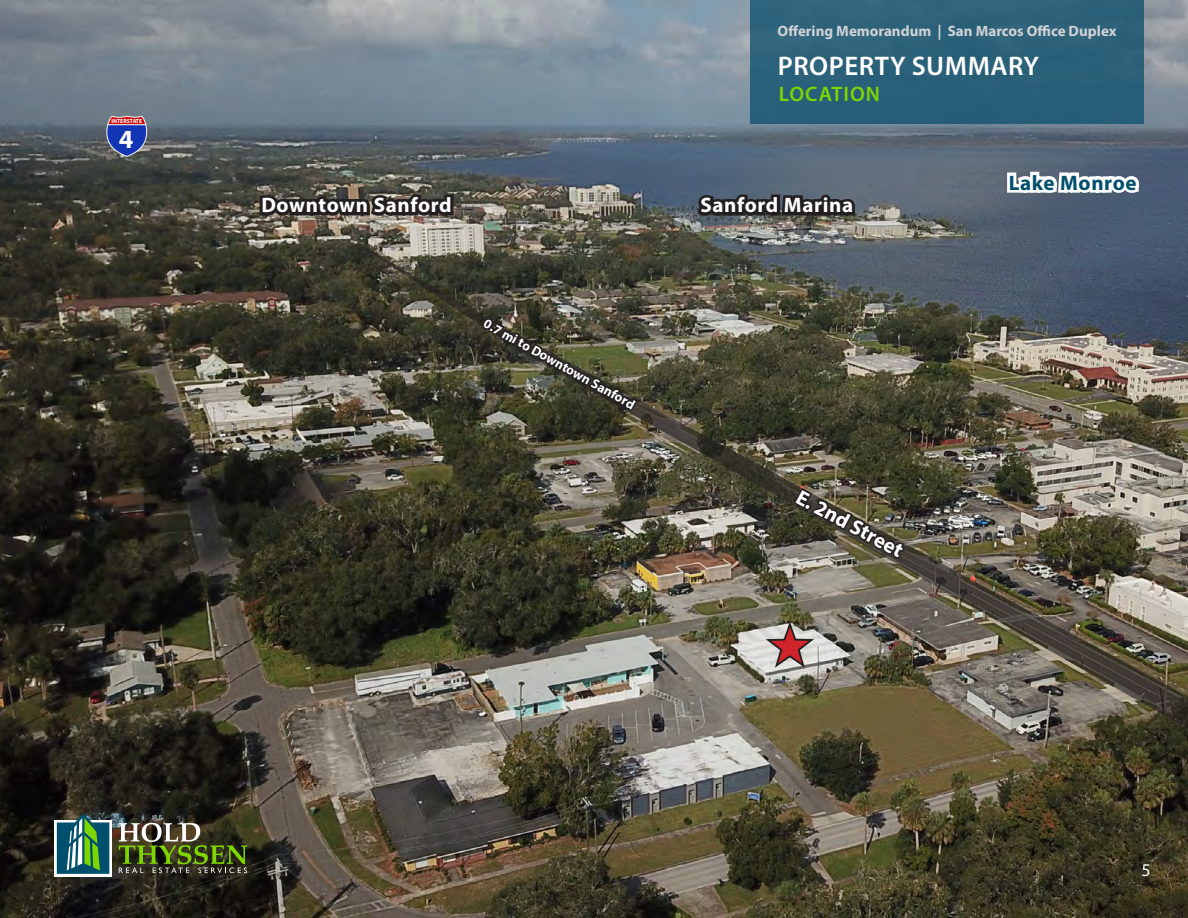
<style>
.page{position:relative;width:1188px;height:918px;background:#fff}
.page>*{position:absolute;margin:0;border:0;box-sizing:border-box;transform-origin:0 0}
.t1{font:600 27px "Myriad Pro";letter-spacing:.02em;color:#fff}
.t2{font:700 26.25px "Myriad Pro";color:#fcfcfc}
.t3{font:700 21px "Myriad Pro";letter-spacing:.03em;color:#fff}
.t4{font:700 21px "Myriad Pro";letter-spacing:.03em;color:#004f6d}
.t5{font:600 21px "Myriad Pro";letter-spacing:.05em;color:#7dd600}
.t6{font:18px "Myriad Pro";color:#fff}
.t7{font:700 15px "Myriad Pro";color:#d1d2d4}
.t8{font:700 13.5px "Myriad Pro";color:#fff}
.t9{font:700 5.85px "Myriad Pro";color:#fcfcfc}
</style>
<div class="page">
<img style="left:0;top:0;width:1188px;height:918px">
<div style="left:751px;top:0;width:393px;height:123px;background:#2a6079"></div>
<svg style="left:54px;top:820px;width:58px;height:56px"></svg>
<svg style="left:57px;top:813px;width:52px;height:61px;background:#3b786b"></svg>
<svg style="left:119px;top:823px;width:128px;height:50px;background:#535b31"></svg>
<svg style="left:256px;top:87px;width:201px;height:232px;background:#5c5f5d"></svg>
<svg style="left:693px;top:0;width:166px;height:243px"></svg>
<svg style="left:1004px;top:123px;width:138px;height:120px;background:#697686"></svg>
<svg style="left:104px;top:116px;width:45px;height:40px;background:#514c90"></svg>
<hr style="left:108px;top:124px;width:38px;height:1px;background:#f9f7f7">
<img style="left:356px;top:243px;width:832px;height:486px">
<svg style="left:792px;top:486px;width:115px;height:75px;background:#555142"></svg>
<svg style="left:480px;top:316px;width:160px;height:109px;background:#494936"></svg>
<p class="t9" style="left:111px;top:117px;width:32px">INTERSTATE</p>
<p class="t2" style="left:119px;top:122px;width:16px">4</p>
<p class="t7" style="left:777px;top:21px;width:341px">Offering Memorandum | San Marcos Office Duplex</p>
<p class="t1" style="left:778px;top:49px;width:263px">PROPERTY SUMMARY</p>
<p class="t5" style="left:779px;top:81px;width:103px">LOCATION</p>
<p class="t3" style="left:261px;top:192px;width:192px">Downtown Sanford</p>
<p class="t3" style="left:700px;top:192px;width:154px">Sanford Marina</p>
<p class="t8" style="left:489px;top:315px;width:173px;rotate:29deg">0.7 mi to Downtown Sanford</p>
<p class="t3" style="left:804px;top:484px;width:120px;rotate:28deg">E. 2nd Street</p>
<p class="t4" style="left:1009px;top:169px;width:129px">Lake Monroe</p>
<p class="t6" style="left:1142px;top:859px;width:11px">5</p>
</div>
